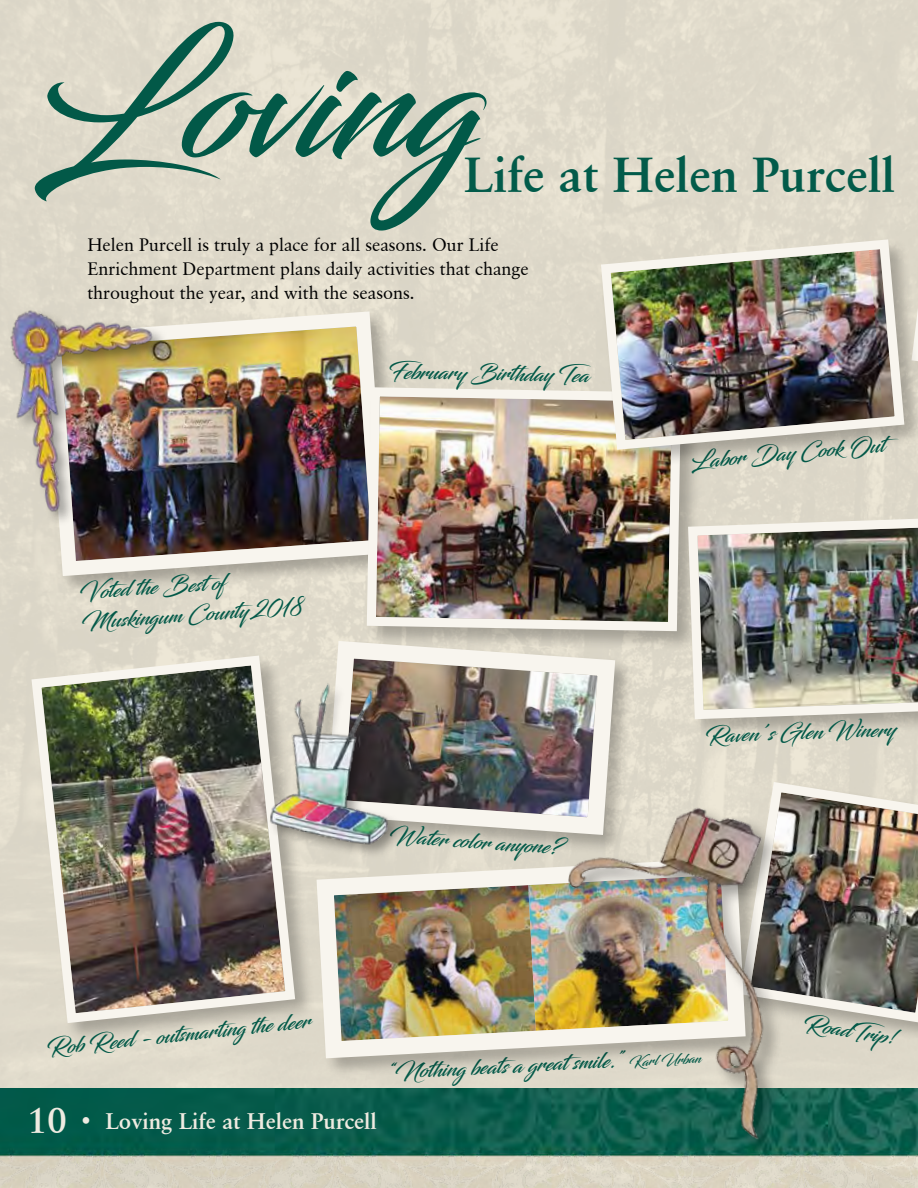
<style>
.page{position:relative;width:918px;height:1188px;background:#fff}
.page>*{position:absolute;margin:0;border:0;box-sizing:border-box;transform-origin:0 0}
.t1{font:160.65px "Blacksword";color:#025948}
.t2{font:700 48.9px "Classical Garamond BT";color:#025b4a}
.t3{font:700 22.5px "Classical Garamond BT";color:#efebe1}
.t4{font:21px/30px "Blacksword";color:#025948}
.t5{font:18px/24px "Classical Garamond BT";color:#000}
.s1{font-size:36px}
.s2{font-size:13.5px}
</style>
<div class="page">
<img style="left:0;top:0;width:918px;height:1089px">
<img style="left:0;top:1089px;width:918px;height:99px">
<div style="left:45px;top:310px;width:360px;height:285px;background:#000;opacity:.25"></div>
<img style="left:38px;top:304px;width:356px;height:280px">
<svg style="left:902px;top:8px;width:16px;height:230px;background:#dfd9ca"></svg>
<img style="left:362px;top:383px;width:324px;height:253px">
<div style="left:325px;top:640px;width:311px;height:216px;background:#000;opacity:.25"></div>
<img style="left:318px;top:632px;width:306px;height:212px">
<div style="left:739px;top:781px;width:179px;height:263px;background:#000;opacity:.25"></div>
<img style="left:735px;top:777px;width:183px;height:251px">
<div style="left:686px;top:514px;width:232px;height:226px;background:#000;opacity:.25"></div>
<img style="left:683px;top:512px;width:235px;height:212px">
<div style="left:30px;top:654px;width:286px;height:389px;background:#000;opacity:.25"></div>
<img style="left:27px;top:651px;width:273px;height:377px">
<div style="left:315px;top:856px;width:452px;height:223px;background:#000;opacity:.25"></div>
<img style="left:308px;top:849px;width:243px;height:218px">
<img style="left:551px;top:790px;width:244px;height:368px">
<div style="left:600px;top:238px;width:318px;height:232px;background:#000;opacity:.25"></div>
<img style="left:596px;top:235px;width:313px;height:220px">
<div style="left:9px;top:308px;width:159px;height:220px;background:#000;opacity:.36"></div>
<img style="left:2px;top:295px;width:169px;height:226px">
<img style="left:267px;top:656px;width:152px;height:210px">
<h1 class="t1" style="left:32px;top:6px;width:450px">Loving</h1>
<h2 class="t2" style="left:464px;top:145px;width:433px">Life at Helen Purcell</h2>
<p class="t5" style="left:87px;top:232px;width:443px">Helen Purcell is truly a place for all seasons. Our Life<br>Enrichment Department plans daily activities that change throughout the year, and with the seasons.</p>
<p class="t4" style="left:78px;top:577px;width:224px;rotate:-4deg">Voted the Best of<br>Muskingum County 2018</p>
<p class="t4" style="left:389px;top:356px;width:202px;rotate:1deg">February Birthday Tea</p>
<p class="t4" style="left:391px;top:820px;width:177px;rotate:4deg">Water color anyone?</p>
<p class="t4" style="left:689px;top:446px;width:197px;rotate:-5deg">Labor Day Cook Out</p>
<p class="t4" style="left:705px;top:720px;width:192px;rotate:-2deg">Raven’s Glen Winery</p>
<p class="t4" style="left:46px;top:1033px;width:267px;rotate:-6deg">Rob Reed - outsmarting the deer</p>
<p class="t3" style="left:27px;top:1107px;width:351px"><span class="s1">10</span> • Loving Life at Helen Purcell</p>
<p class="t4" style="left:386px;top:1057px;width:316px;rotate:-3deg">“Nothing beats a great smile.” <span class="s2">Karl Urban</span></p>
<p class="t4" style="left:806px;top:1008px;width:96px;rotate:9deg">RoadTrip!</p>
</div>
